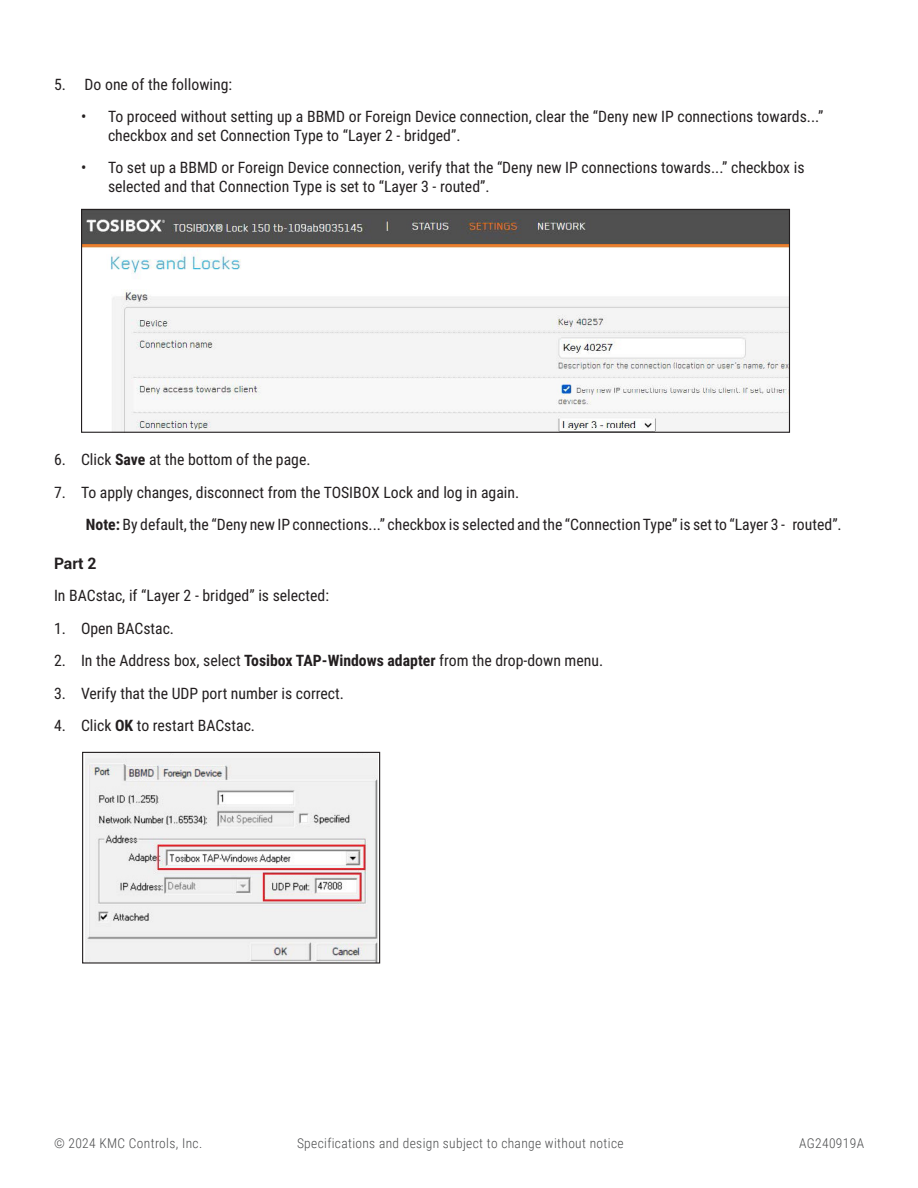
<style>
.page{position:relative;width:918px;height:1188px;background:#fff}
.page>*{position:absolute;margin:0;border:0;box-sizing:border-box;transform-origin:0 0}
.Body_Text{font:15.75px/18.9px "Roboto Condensed";color:#231f20}
.Heading_3{font:700 15.75px "Roboto";color:#231f20}
.Footer_Centered{font:300 13.5px "Roboto Condensed";letter-spacing:.025em;color:#4b4c4d}
.t1{font:300 13.5px "Roboto";color:#4b4c4d}
.s1{font-weight:700}
</style>
<div class="page">
<img style="left:83px;top:211px;width:705px;height:220px">
<div style="left:81px;top:209px;width:709px;height:224px;border:1px solid #231f20"></div>
<img style="left:86px;top:754px;width:291px;height:208px">
<div style="left:82px;top:752px;width:298px;height:212px;border:1px solid #231f20"></div>
<p class="Body_Text" style="left:54px;top:74px;width:180px">5. Do one of the following:</p>
<p class="Body_Text" style="left:108px;top:106px;width:717px;text-indent:-27px">• To proceed without setting up a BBMD or Foreign Device connection, clear the “Deny new IP connections towards...” checkbox and set Connection Type to “Layer 2 - bridged”.</p>
<p class="Body_Text" style="left:108px;top:158px;width:698px;text-indent:-27px">• To set up a BBMD or Foreign Device connection, verify that the “Deny new IP connections towards...” checkbox is selected and that Connection Type is set to “Layer 3 - routed”.</p>
<p class="Body_Text" style="left:54px;top:450px;width:258px">6. Click <span class="s1">Save</span> at the bottom of the page.</p>
<p class="Body_Text" style="left:54px;top:482px;width:467px">7. To apply changes, disconnect from the TOSIBOX Lock and log in again.</p>
<p class="Body_Text" style="left:86px;top:514px;width:757px"><span class="s1">Note:</span> By default, the “Deny new IP connections...” checkbox is selected and the “Connection Type” is set to “Layer 3 - routed”.</p>
<p class="Heading_3" style="left:54px;top:552px;width:44px">Part 2</p>
<p class="Body_Text" style="left:54px;top:586px;width:277px">In BACstac, if “Layer 2 - bridged” is selected:</p>
<p class="Body_Text" style="left:54px;top:618px;width:122px">1. Open BACstac.</p>
<p class="Body_Text" style="left:54px;top:651px;width:551px">2. In the Address box, select <span class="s1">Tosibox TAP-Windows adapter</span> from the drop-down menu.</p>
<p class="Body_Text" style="left:54px;top:683px;width:292px">3. Verify that the UDP port number is correct.</p>
<p class="Body_Text" style="left:54px;top:715px;width:203px">4. Click <span class="s1">OK</span> to restart BACstac.</p>
<p class="t1" style="left:455px;top:1132px;width:9px">2</p>
<p class="Footer_Centered" style="left:799px;top:1134px;width:66px">AG240919A</p>
<p class="Footer_Centered" style="left:54px;top:1134px;width:150px">© 2024 KMC Controls, Inc.</p>
<p class="Footer_Centered" style="left:297px;top:1134px;width:328px">Specifications and design subject to change without notice</p>
</div>
